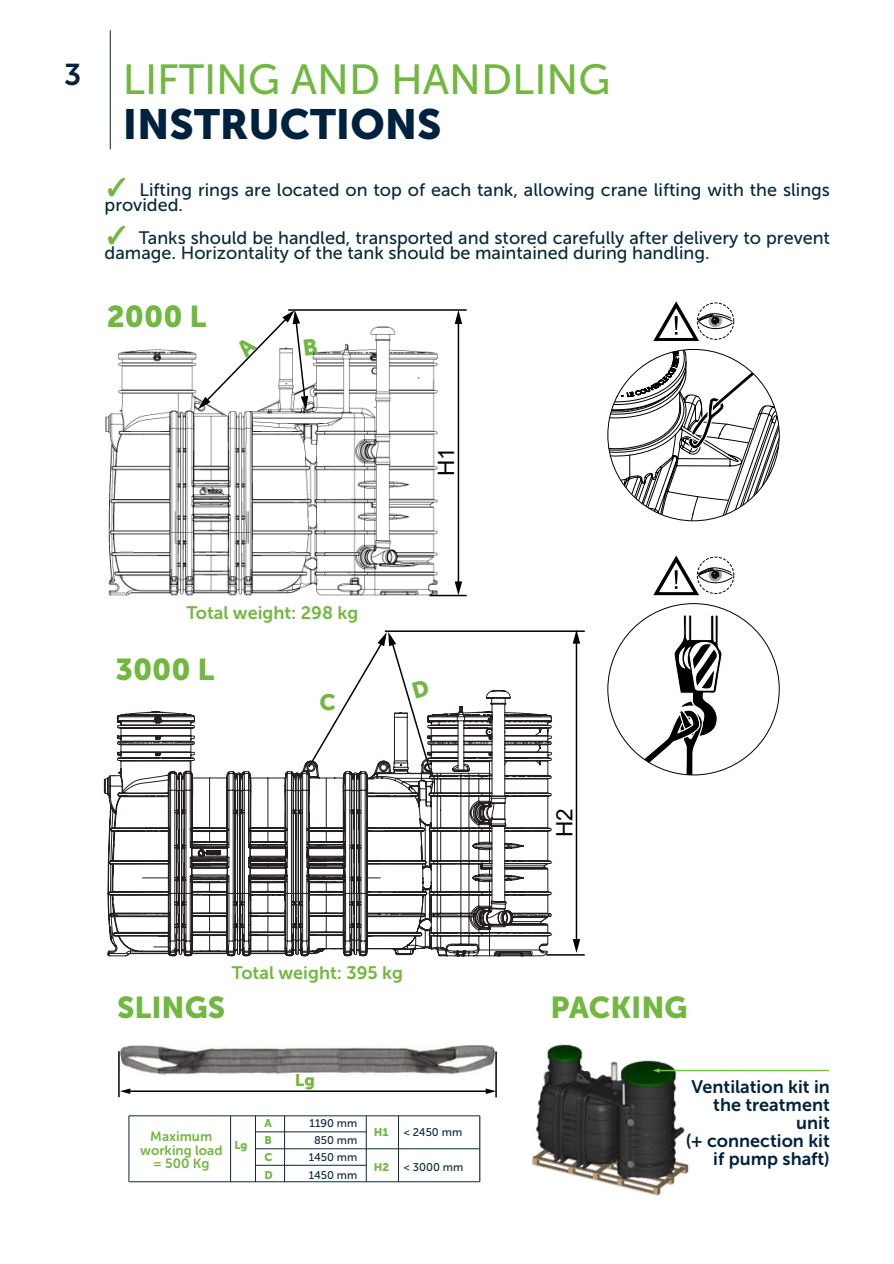
<style>
.page{position:relative;width:894px;height:1264px;background:#fff}
.page>*{position:absolute;margin:0;border:0;box-sizing:border-box;transform-origin:0 0}
.t1{font:42px "Museo Sans 500";color:#72b840}
.t2{font:42px "Museo Sans 900";color:#00223f}
.t3{font:30px "Museo Sans 900";color:#72b840}
.t4{font:30px "Museo Sans 700";color:#00223f}
.t5{font:22.5px "Arial";color:#000}
.t6{font:18px/15px "Museo Sans 500";color:#072a3b}
.t7{font:18px/18px "Museo Sans 700";color:#00223f;text-align:right}
.t8{font:18px "Museo Sans 700";color:#72b840}
.t9{font:16.65px "Museo Sans 900";color:#72b840}
.t10{font:13.35px/13.4px "Museo Sans 700";color:#72b840;text-align:center}
.t11{font:11.1px/17.2px "Museo Sans 500";color:#0b2a3a;text-align:center}
.t12{font:11.1px/17.2px "Museo Sans 900";color:#72b840;text-align:justify}
.s1{font-family:"MS UI Gothic";font-size:24px;color:#72b840}
</style>
<div class="page">
<hr style="left:110px;top:30px;width:1px;height:119px;background:#00223f">
<hr style="left:384px;top:630px;width:200px;height:2px;background:#000">
<hr style="left:546px;top:954px;width:38px;height:1px;background:#000">
<img style="left:120px;top:1046px;width:375px;height:48px">
<hr style="left:118px;top:1051px;width:2px;height:45px;background:#000">
<hr style="left:128px;top:1090px;width:359px;height:1px;background:#000">
<svg style="left:485px;top:1088px;width:10px;height:5px"></svg>
<svg style="left:120px;top:1088px;width:10px;height:5px"></svg>
<hr style="left:495px;top:1051px;width:1px;height:46px;background:#000">
<div style="left:696px;top:556px;width:38px;height:38px;border:1px dashed #000;border-radius:50%"></div>
<svg style="left:653px;top:555px;width:79px;height:40px"></svg>
<svg style="left:607px;top:614px;width:115px;height:160px"></svg>
<div style="left:696px;top:302px;width:38px;height:38px;border:1px dashed #000;border-radius:50%"></div>
<svg style="left:653px;top:301px;width:79px;height:40px"></svg>
<svg style="left:607px;top:349px;width:172px;height:171px"></svg>
<hr style="left:255px;top:1115px;width:1px;height:66px;background:#0b2a3a">
<hr style="left:230px;top:1115px;width:1px;height:66px;background:#0b2a3a">
<hr style="left:284px;top:1115px;width:1px;height:66px;background:#0b2a3a">
<hr style="left:365px;top:1115px;width:1px;height:66px;background:#0b2a3a">
<hr style="left:398px;top:1115px;width:1px;height:66px;background:#0b2a3a">
<hr style="left:479px;top:1115px;width:1px;height:66px;background:#000">
<hr style="left:128px;top:1115px;width:1px;height:66px;background:#0b2a3a">
<hr style="left:129px;top:1115px;width:350px;height:1px;background:#0b2a3a">
<hr style="left:129px;top:1181px;width:350px;height:1px;background:#0b2a3a">
<hr style="left:255px;top:1148px;width:224px;height:1px;background:#0b2a3a">
<hr style="left:255px;top:1131px;width:111px;height:1px;background:#0b2a3a">
<hr style="left:255px;top:1164px;width:111px;height:1px;background:#0b2a3a">
<svg style="left:103px;top:779px;width:21px;height:176px"></svg>
<svg style="left:104px;top:714px;width:20px;height:117px"></svg>
<img style="left:105px;top:309px;width:358px;height:288px">
<img style="left:531px;top:1048px;width:166px;height:148px">
<svg style="left:652px;top:1068px;width:7px;height:4px"></svg>
<hr style="left:658px;top:1069px;width:170px;height:2px;background:#77c043">
<svg style="left:124px;top:630px;width:456px;height:420px"></svg>
<svg style="left:198px;top:310px;width:119px;height:100px"></svg>
<h2 class="t4" style="left:64px;top:63px;width:19px">3</h2>
<h1 class="t1" style="left:123px;top:62px;width:489px">LIFTING AND HANDLING</h1>
<h1 class="t2" style="left:123px;top:107px;width:320px">INSTRUCTIONS</h1>
<p class="t6" style="left:104px;top:184px;width:726px"><span class="s1">✓</span> Lifting rings are located on top of each tank, allowing crane lifting with the slings provided.</p>
<p class="t6" style="left:104px;top:232px;width:726px"><span class="s1">✓</span> Tanks should be handled, transported and stored carefully after delivery to prevent damage. Horizontality of the tank should be maintained during handling.</p>
<h2 class="t3" style="left:107px;top:304px;width:101px">2000 L</h2>
<p class="t5" style="left:437px;top:476px;width:30px;rotate:-90deg">H1</p>
<p class="t8" style="left:186px;top:605px;width:173px">Total weight: 298 kg</p>
<h2 class="t3" style="left:115px;top:657px;width:100px">3000 L</h2>
<p class="t8" style="left:232px;top:965px;width:172px">Total weight: 395 kg</p>
<p class="t5" style="left:556px;top:837px;width:30px;rotate:-90deg">H2</p>
<h2 class="t3" style="left:117px;top:995px;width:110px">SLINGS</h2>
<h2 class="t3" style="left:550px;top:995px;width:139px">PACKING</h2>
<p class="t10" style="left:140px;top:1130px;width:84px">Maximum working load = 500 Kg</p>
<p class="t12" style="left:234px;top:1137px;width:15px">Lg</p>
<p class="t12" style="left:264px;top:1115px;width:10px">A B C D</p>
<p class="t9" style="left:295px;top:1073px;width:21px">Lg</p>
<p class="t11" style="left:309px;top:1115px;width:50px">1190 mm<br>850 mm<br>1450 mm<br>1450 mm</p>
<p class="t12" style="left:374px;top:1124px;width:16px">H1</p>
<p class="t12" style="left:374px;top:1159px;width:17px">H2</p>
<p class="t11" style="left:403px;top:1124px;width:60px">&lt; 2450 mm</p>
<p class="t11" style="left:403px;top:1159px;width:61px">&lt; 3000 mm</p>
<p class="t7" style="left:685px;top:1079px;width:146px">Ventilation kit in the treatment unit<br>(+ connection kit if pump shaft)</p>
</div>
